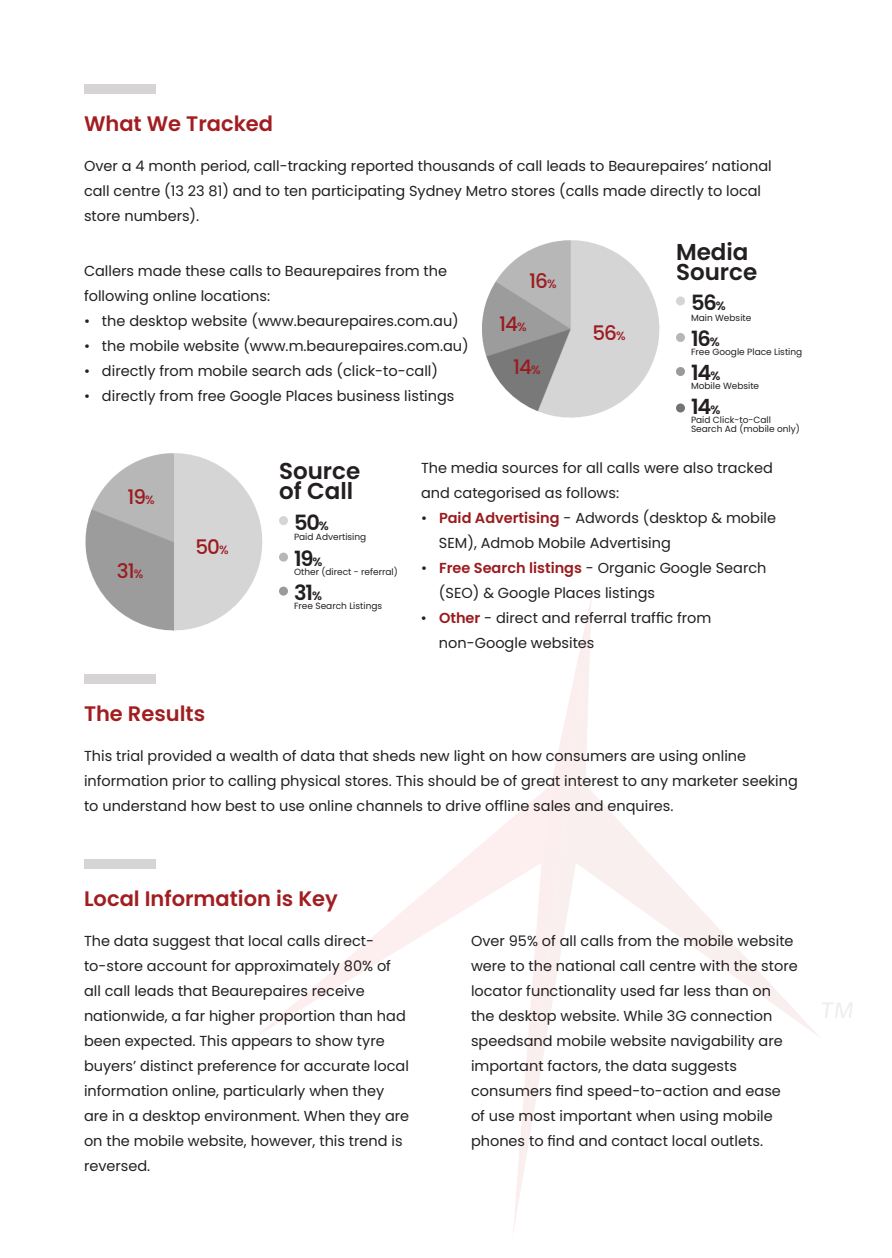
<style>
.page{position:relative;width:892px;height:1258px;background:#fff}
.page>*{position:absolute;margin:0;border:0;box-sizing:border-box;transform-origin:0 0}
.t1{font:600 23px/20px "Poppins";color:#231f20}
.t2{font:600 21px "Poppins";color:#a11d20}
.t3{font:600 21px "Poppins";letter-spacing:-.05em;color:#231f20}
.t4{font:500 20px "Poppins";letter-spacing:-.05em;color:#9b1b1f}
.t5{font:14.5px/25px "Poppins";color:#231f20}
.t6{font:9px/9px "Poppins";color:#231f20}
.s1{font-size:12px}
.s2{font-weight:600;color:#9b1b1f}
</style>
<div class="page">
<div style="left:84px;top:84px;width:72px;height:10px;background:#d6d4d4"></div>
<div style="left:84px;top:674px;width:72px;height:10px;background:#d6d4d4"></div>
<div style="left:84px;top:859px;width:72px;height:10px;background:#d6d4d4"></div>
<img style="left:482px;top:240px;width:178px;height:178px">
<img style="left:85px;top:454px;width:178px;height:177px">
<div style="left:676px;top:296px;width:9px;height:9px;background:#d6d4d4;border-radius:50%"></div>
<div style="left:279px;top:516px;width:9px;height:9px;background:#d6d4d4;border-radius:50%"></div>
<div style="left:676px;top:367px;width:9px;height:9px;background:#9a9a9a;border-radius:50%"></div>
<div style="left:279px;top:587px;width:9px;height:9px;background:#9a9a9a;border-radius:50%"></div>
<div style="left:676px;top:333px;width:9px;height:9px;background:#b6b6b7;border-radius:50%"></div>
<div style="left:279px;top:553px;width:9px;height:9px;background:#b6b6b7;border-radius:50%"></div>
<div style="left:676px;top:403px;width:9px;height:9px;background:#737373;border-radius:50%"></div>
<h2 class="t2" style="left:84px;top:114px;width:191px">What We Tracked</h2>
<p class="t5" style="left:84px;top:154px;width:689px">Over a 4 month period, call-tracking reported thousands of call leads to Beaurepaires’ national call centre (13 23 81) and to ten participating Sydney Metro stores (calls made directly to local store numbers).</p>
<p class="t5" style="left:84px;top:259px;width:365px">Callers made these calls to Beaurepaires from the following online locations:</p>
<p class="t5" style="left:84px;top:309px;width:376px">• the desktop website (www.beaurepaires.com.au)</p>
<p class="t5" style="left:84px;top:334px;width:386px">• the mobile website (www.m.beaurepaires.com.au)</p>
<p class="t5" style="left:84px;top:359px;width:356px">• directly from mobile search ads (click-to-call)</p>
<p class="t5" style="left:84px;top:384px;width:372px">• directly from free Google Places business listings</p>
<h3 class="t4" style="left:529px;top:269px;width:29px">16<span class="s1">%</span></h3>
<h3 class="t4" style="left:499px;top:312px;width:29px">14<span class="s1">%</span></h3>
<h3 class="t4" style="left:513px;top:355px;width:29px">14<span class="s1">%</span></h3>
<h3 class="t4" style="left:592px;top:321px;width:35px">56<span class="s1">%</span></h3>
<h1 class="t1" style="left:676px;top:244px;width:83px">Media<br>Source</h1>
<h2 class="t3" style="left:691px;top:294px;width:36px">56<span class="s1">%</span></h2>
<p class="t6" style="left:691px;top:313px;width:62px">Main Website</p>
<h2 class="t3" style="left:691px;top:330px;width:30px">16<span class="s1">%</span></h2>
<p class="t6" style="left:691px;top:347px;width:113px">Free Google Place Listing</p>
<h2 class="t3" style="left:691px;top:364px;width:31px">14<span class="s1">%</span></h2>
<p class="t6" style="left:691px;top:382px;width:70px">Mobile Website</p>
<h2 class="t3" style="left:691px;top:398px;width:31px">14<span class="s1">%</span></h2>
<p class="t6" style="left:691px;top:416px;width:110px">Paid Click-to-Call<br>Search Ad (mobile only)</p>
<h3 class="t4" style="left:127px;top:485px;width:29px">19<span class="s1">%</span></h3>
<h3 class="t4" style="left:117px;top:560px;width:28px">31<span class="s1">%</span></h3>
<h3 class="t4" style="left:195px;top:535px;width:35px">50<span class="s1">%</span></h3>
<h2 class="t2" style="left:84px;top:704px;width:123px">The Results</h2>
<h1 class="t1" style="left:279px;top:463px;width:83px">Source of Call</h1>
<h2 class="t3" style="left:294px;top:513px;width:36px">50<span class="s1">%</span></h2>
<p class="t6" style="left:294px;top:533px;width:74px">Paid Advertising</p>
<h2 class="t3" style="left:294px;top:549px;width:30px">19<span class="s1">%</span></h2>
<p class="t6" style="left:294px;top:567px;width:105px">Other (direct - referral)</p>
<h2 class="t3" style="left:294px;top:583px;width:30px">31<span class="s1">%</span></h2>
<p class="t6" style="left:294px;top:601px;width:90px">Free Search Listings</p>
<p class="t5" style="left:421px;top:456px;width:353px">The media sources for all calls were also tracked and categorised as follows:</p>
<p class="t5" style="left:439px;top:506px;width:339px;text-indent:-18px">• <span class="s2">Paid Advertising</span> - Adwords (desktop &amp; mobile<br>SEM), Admob Mobile Advertising</p>
<p class="t5" style="left:439px;top:556px;width:329px;text-indent:-18px">• <span class="s2">Free Search listings</span> - Organic Google Search (SEO) &amp; Google Places listings</p>
<p class="t5" style="left:439px;top:606px;width:274px;text-indent:-18px">• <span class="s2">Other</span> - direct and referral traffic from non-Google websites</p>
<p class="t5" style="left:84px;top:744px;width:715px">This trial provided a wealth of data that sheds new light on how consumers are using online information prior to calling physical stores. This should be of great interest to any marketer seeking to understand how best to use online channels to drive offline sales and enquires.</p>
<h2 class="t2" style="left:84px;top:889px;width:255px">Local Information is Key</h2>
<p class="t5" style="left:84px;top:929px;width:327px">The data suggest that local calls direct&shy;to-store account for approximately 80% of all call leads that Beaurepaires receive nationwide, a far higher proportion than had been expected. This appears to show tyre buyers’ distinct preference for accurate local information online, particularly when they are in a desktop environment. When they are on the mobile website, however, this trend is reversed.</p>
<p class="t5" style="left:471px;top:929px;width:328px">Over 95% of all calls from the mobile website were to the national call centre with the store locator functionality used far less than on the desktop website. While 3G connection speedsand mobile website navigability are important factors, the data suggests consumers find speed-to-action and ease of use most important when using mobile phones to find and contact local outlets.</p>
</div>
